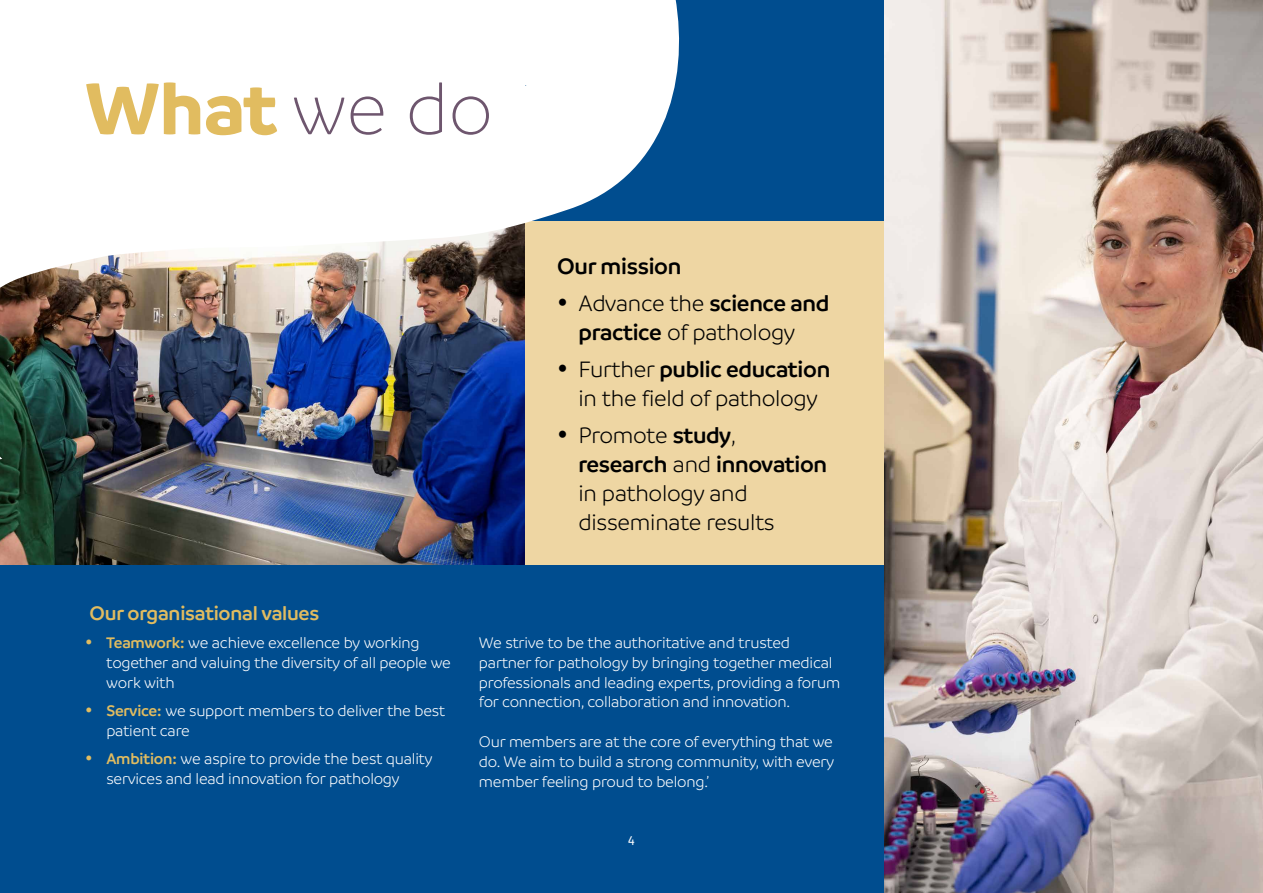
<style>
.page{position:relative;width:1263px;height:893px;background:#fff}
.page>*{position:absolute;margin:0;border:0;box-sizing:border-box;transform-origin:0 0}
.t1{font:700 78px "Branding";color:#e1bc60}
.t2{font:300 24px/28.8px "Branding";letter-spacing:-.015em;color:#000;text-align:center}
.t3{font:600 24px "Branding";letter-spacing:-.01em;color:#000}
.t4{font:600 21px "Branding";letter-spacing:-.01em;color:#e1bc60}
.t5{font:300 16.5px/19.8px "Branding";letter-spacing:-.015em;color:#fff}
.t6{font:500 13.5px "Branding";color:#fff}
.s1{font-weight:300;color:#6e566e}
.s2{font-weight:600}
.s3{color:#e1bc60}
.s4{font-weight:600;color:#e1bc60}
</style>
<div class="page">
<img style="left:0;top:461px;width:525px;height:105px">
<div style="left:525px;top:0;width:359px;height:570px;background:#eed6a3"></div>
<div style="left:0;top:566px;width:884px;height:327px;background:#004d8f"></div>
<div style="left:525px;top:0;width:359px;height:220px;background:#004d8f"></div>
<img style="left:884px;top:1px;width:379px;height:892px">
<img style="left:0;top:0;width:872px;height:461px">
<div style="left:485px;top:0;width:190px;height:85px;background:#fff"></div>
<h1 class="t1" style="left:85px;top:64px;width:410px">What <span class="s1">we do</span></h1>
<h2 class="t3" style="left:557px;top:253px;width:126px">Our mission</h2>
<h2 class="t2" style="left:557px;top:289px;width:274px">• Advance the <span class="s2">science and practice</span> of pathology</h2>
<h2 class="t2" style="left:557px;top:355px;width:275px">• Further <span class="s2">public education </span>in the field of pathology</h2>
<h2 class="t2" style="left:578px;top:421px;width:250px;text-align:left;text-indent:-21px">• Promote <span class="s2">study</span>, <span class="s2">research</span> and <span class="s2">innovation </span>in pathology and disseminate results</h2>
<p class="t4" style="left:90px;top:602px;width:231px">Our organisational values</p>
<p class="t5" style="left:106px;top:633px;width:346px;text-indent:-21px"><span class="s3">•</span> <span class="s4">Teamwork:</span> we achieve excellence by working together and valuing the diversity of all people we work with</p>
<p class="t5" style="left:106px;top:701px;width:340px;text-indent:-21px"><span class="s3">•</span> <span class="s4">Service:</span> we support members to deliver the best patient care</p>
<p class="t5" style="left:106px;top:749px;width:328px;text-indent:-21px"><span class="s3">•</span> <span class="s4">Ambition:</span> we aspire to provide the best quality services and lead innovation for pathology</p>
<p class="t5" style="left:479px;top:633px;width:363px">We strive to be the authoritative and trusted partner for pathology by bringing together medical professionals and leading experts, providing a forum for connection, collaboration and innovation.</p>
<p class="t5" style="left:479px;top:732px;width:357px;text-align:justify">Our members are at the core of everything that we do. We aim to build a strong community, with every member feeling proud to belong.’</p>
<p class="t6" style="left:628px;top:833px;width:8px">4</p>
</div>
